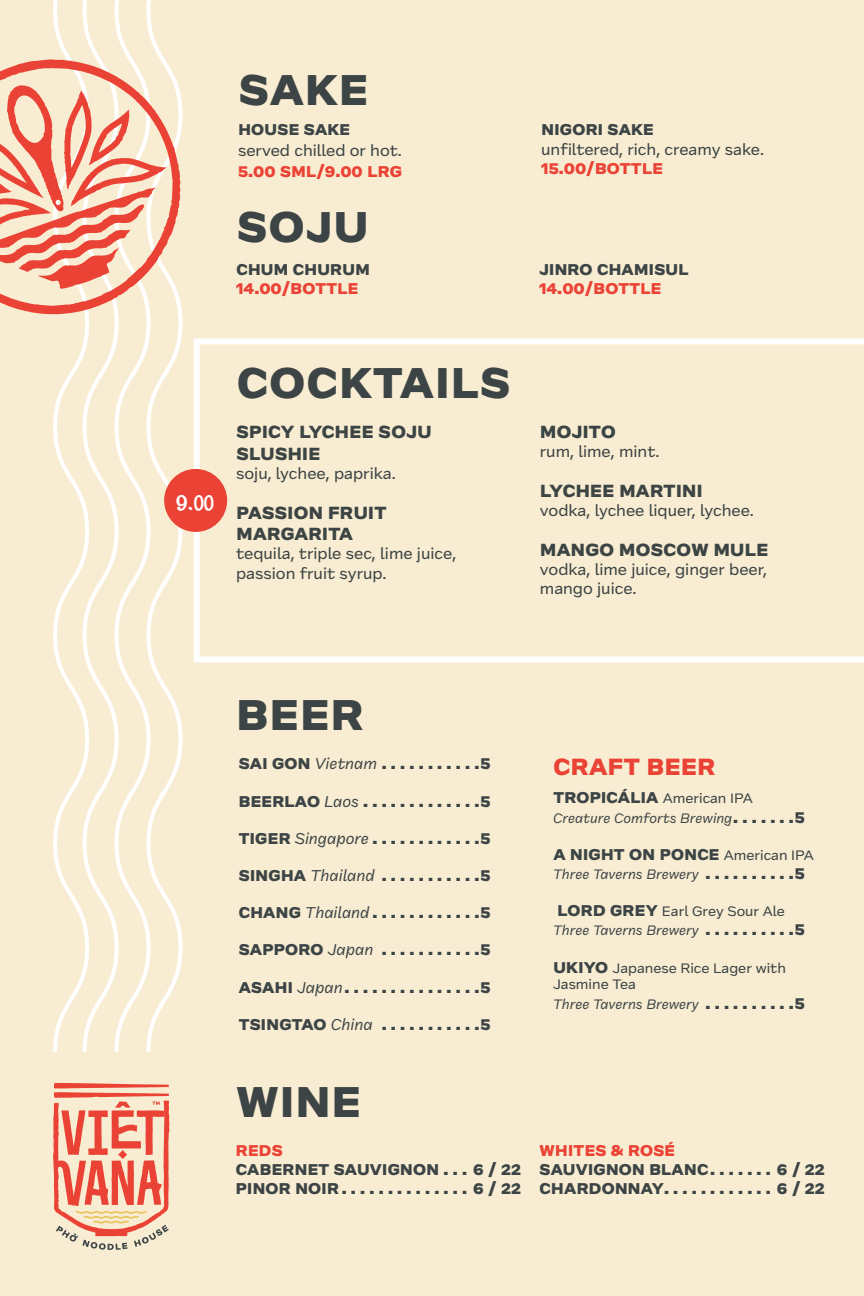
<style>
.page{position:relative;width:864px;height:1296px;background:#f8edd2}
.page>*{position:absolute;margin:0;border:0;box-sizing:border-box;transform-origin:0 0}
.Title_Centered{font:800 44px "Frequenz";letter-spacing:.035em;color:#3c4445}
.Bubble_Price{font:40px "Bisalir";color:#fff}
.Category{font:800 24px "Frequenz";letter-spacing:.02em;color:#eb4236}
.t1{font:800 18px/21.6px "Frequenz";letter-spacing:.02em;color:#3c4444}
.Centered{font:800 16px/19.2px "Frequenz";letter-spacing:.02em;color:#3c4445}
.Centered-2{font:16px/19.2px "Frequenz";color:#3c4445}
.t2{font:16px/19.2px "Frequenz";color:#3c4444}
.Centered-3{font:800 16px/19.2px "Frequenz";letter-spacing:.02em;color:#eb4236}
.t3{font:italic 14px/19.2px "Frequenz";color:#3c4445}
.t4{font:14px/16.8px "Frequenz";color:#3c4445}
.s1{font-weight:800;color:#eb4236}
.s2{color:#3c4445}
.s3{color:#eb4236}
.s4{font-weight:400;font-style:italic}
.s5{font-weight:800;font-style:normal;font-size:16px}
.s6{font-style:normal}
.s7{font-weight:400;font-size:14px}
.s8{font-weight:800;font-size:16px}
</style>
<div class="page">
<svg style="left:53px;top:1083px;width:117px;height:167px"></svg>
<svg style="left:0;top:0;width:182px;height:1052px"></svg>
<svg style="left:194px;top:338px;width:670px;height:325px"></svg>
<div style="left:164px;top:469px;width:63px;height:63px;background:#eb4236;border-radius:50%"></div>
<p class="Title_Centered" style="left:239px;top:55px;width:131px">SAKE</p>
<p class="Centered" style="left:238px;top:120px;width:113px">HOUSE SAKE</p>
<p class="Centered-2" style="left:238px;top:141px;width:166px">served chilled or hot.</p>
<p class="Centered-3" style="left:238px;top:162px;width:165px">5.00 SML/9.00 LRG</p>
<p class="Title_Centered" style="left:237px;top:192px;width:133px">SOJU</p>
<p class="Centered" style="left:542px;top:120px;width:114px">NIGORI SAKE</p>
<p class="Centered-2" style="left:541px;top:139px;width:225px">unfiltered, rich, creamy sake.<br><span class="s1">15.00/BOTTLE</span></p>
<p class="Centered-3" style="left:236px;top:259px;width:135px"><span class="s2">CHUM CHURUM<br></span>14.00/BOTTLE</p>
<p class="Centered" style="left:539px;top:259px;width:151px">JINRO CHAMISUL<br><span class="s3">14.00/BOTTLE</span></p>
<p class="Bubble_Price" style="left:176px;top:482px;width:39px">9.00</p>
<p class="Title_Centered" style="left:237px;top:349px;width:275px">COCKTAILS</p>
<p class="t1" style="left:237px;top:421px;width:197px">SPICY LYCHEE SOJU<br>SLUSHIE</p>
<p class="Centered-2" style="left:236px;top:464px;width:161px">soju, lychee, paprika.</p>
<p class="t1" style="left:237px;top:501px;width:151px">PASSION FRUIT<br>MARGARITA</p>
<p class="t2" style="left:236px;top:544px;width:222px">tequila, triple sec, lime juice, passion fruit syrup.</p>
<p class="t1" style="left:540px;top:421px;width:77px">MOJITO</p>
<p class="Centered-2" style="left:540px;top:442px;width:121px">rum, lime, mint.</p>
<p class="t1" style="left:540px;top:480px;width:164px">LYCHEE MARTINI</p>
<p class="Centered-2" style="left:540px;top:501px;width:216px">vodka, lychee liquer, lychee.</p>
<p class="t1" style="left:540px;top:539px;width:229px">MANGO MOSCOW MULE</p>
<p class="t2" style="left:540px;top:560px;width:229px">vodka, lime juice, ginger beer, mango juice.</p>
<p class="Title_Centered" style="left:236px;top:681px;width:129px">BEER</p>
<p class="Centered" style="left:239px;top:754px;width:253px">SAI GON <span class="s4">Vietnam</span> . . . . . . . . . . 5</p>
<p class="Centered" style="left:239px;top:791px;width:253px">BEERLAO <span class="s4">Laos</span>.............5</p>
<p class="Centered" style="left:239px;top:828px;width:253px">TIGER <span class="s4">Singapore</span> . . . . . . . . . . . 5</p>
<p class="Centered" style="left:239px;top:866px;width:253px">SINGHA <span class="s4">Thailand</span> . . . . . . . . . . 5</p>
<p class="Centered" style="left:239px;top:903px;width:253px">CHANG <span class="s4">Thailand</span> . . . . . . . . . . . 5</p>
<p class="Centered" style="left:239px;top:940px;width:253px">SAPPORO <span class="s4">Japan</span> . . . . . . . . . . 5</p>
<p class="Centered" style="left:239px;top:977px;width:253px">ASAHI <span class="s4">Japan</span> . . . . . . . . . . . . . . 5</p>
<p class="Centered" style="left:239px;top:1014px;width:253px">TSINGTAO <span class="s4">China</span> . . . . . . . . . . 5</p>
<p class="Category" style="left:554px;top:748px;width:163px">CRAFT BEER</p>
<p class="t3" style="left:553px;top:789px;width:254px"><span class="s5">TROPICÁLIA</span> <span class="s6">American IPA<br></span>Creature Comforts Brewing <span class="s5">. . . . . . 5</span></p>
<p class="Centered" style="left:553px;top:844px;width:262px">A NIGHT ON PONCE <span class="s7">American IPA</span></p>
<p class="t3" style="left:553px;top:864px;width:254px">Three Taverns Brewery <span class="s5">. . . . . . . . . 5</span></p>
<p class="t3" style="left:553px;top:902px;width:254px;text-indent:5px"><span class="s5">LORD GREY</span> <span class="s6">Earl Grey Sour Ale<br></span>Three Taverns Brewery <span class="s5">. . . . . . . . . 5</span></p>
<p class="t4" style="left:553px;top:959px;width:234px"><span class="s8">UKIYO</span> Japanese Rice Lager with<br>Jasmine Tea</p>
<p class="t3" style="left:553px;top:994px;width:254px">Three Taverns Brewery <span class="s5">. . . . . . . . . 5</span></p>
<p class="Title_Centered" style="left:236px;top:1068px;width:126px">WINE</p>
<p class="Centered" style="left:236px;top:1140px;width:287px"><span class="s3">REDS<br></span>CABERNET SAUVIGNON . . . 6 / 22<br>PINOR NOIR . . . . . . . . . . . . . . 6 / 22</p>
<p class="Centered" style="left:540px;top:1140px;width:287px"><span class="s3">WHITES &amp; ROSÉ<br></span>SAUVIGNON BLANC . . . . . . . 6 / 22<br>CHARDONNAY . . . . . . . . . . . . 6 / 22</p>
</div>
